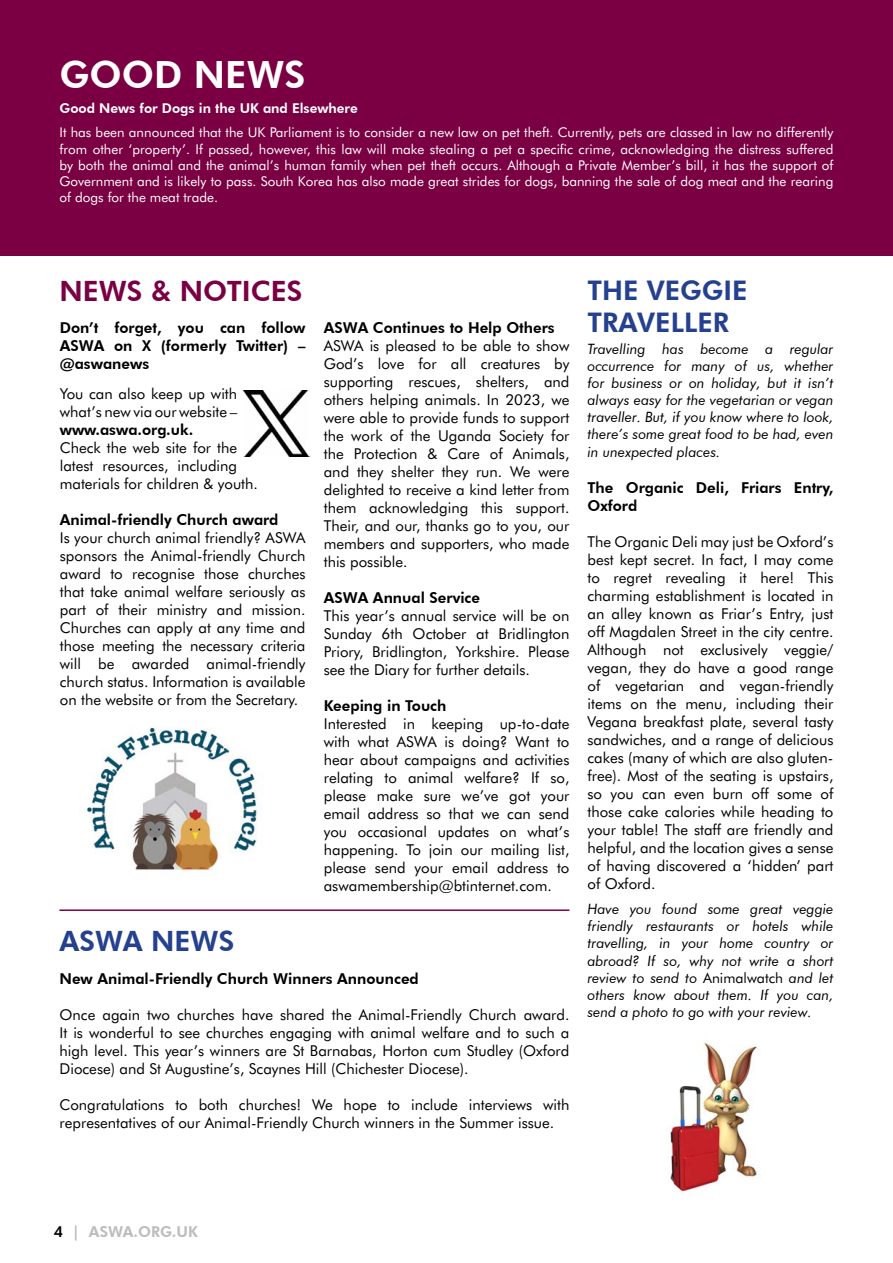
<style>
.page{position:relative;width:893px;height:1263px;background:#fff}
.page>*{position:absolute;margin:0;border:0;box-sizing:border-box;transform-origin:0 0}
.t1{font:800 37.5px "Futura BT";color:#fff}
.t2{font:800 28.05px "Futura BT";color:#7a0043}
.t3{font:800 28.05px "Futura BT";color:#25408f}
.t4{font:800 27px/32.4px "Futura BT";color:#25408f}
.t5{font:15px/18px "Futura BT";color:#000;text-align:justify}
.t6{font:800 15px/18px "Futura BT";color:#000;text-align:justify}
.t7{font:800 15px "Futura BT";color:#babcbe}
.t8{font:italic 14.25px/17.1px "Futura BT";color:#000;text-align:justify}
.t9{font:13.5px/16.2px "Futura BT";color:#fff;text-align:justify}
.t10{font:800 13.5px "Futura BT";color:#fff}
.s1{font-style:normal}
.s2{color:#000}
</style>
<div class="page">
<div style="left:0;top:0;width:893px;height:255px;background:#7a0043"></div>
<img style="left:244px;top:390px;width:66px;height:67px">
<img style="left:79px;top:727px;width:183px;height:148px">
<hr style="left:59px;top:909px;width:510px;height:2px;background:#7a0043">
<img style="left:667px;top:1041px;width:90px;height:152px">
<h1 class="t1" style="left:60px;top:52px;width:247px">GOOD NEWS</h1>
<p class="t10" style="left:60px;top:100px;width:300px">Good News for Dogs in the UK and Elsewhere</p>
<p class="t9" style="left:60px;top:124px;width:775px">It has been announced that the UK Parliament is to consider a new law on pet theft. Currently, pets are classed in law no differently from other ‘property’. If passed, however, this law will make stealing a pet a specific crime, acknowledging the distress suffered by both the animal and the animal’s human family when pet theft occurs. Although a Private Member’s bill, it has the support of Government and is likely to pass. South Korea has also made great strides for dogs, banning the sale of dog meat and the rearing of dogs for the meat trade.</p>
<h2 class="t2" style="left:60px;top:274px;width:245px">NEWS &amp; NOTICES</h2>
<p class="t6" style="left:60px;top:319px;width:247px">Don’t forget, you can follow ASWA on X (formerly Twitter) – @aswanews</p>
<p class="t5" style="left:60px;top:385px;width:179px">You can also keep up with what’s new via our website –</p>
<p class="t6" style="left:60px;top:421px;width:135px">www.aswa.org.uk.</p>
<p class="t5" style="left:60px;top:439px;width:200px;text-align:left">Check the web site for the latest resources, including materials for children &amp; youth.</p>
<p class="t6" style="left:60px;top:511px;width:220px">Animal-friendly Church award</p>
<p class="t5" style="left:60px;top:529px;width:247px">Is your church animal friendly? ASWA sponsors the Animal-friendly Church award to recognise those churches that take animal welfare seriously as part of their ministry and mission.<br>Churches can apply at any time and those meeting the necessary criteria will be awarded animal-friendly church status. Information is available on the website or from the Secretary.</p>
<p class="t6" style="left:324px;top:319px;width:232px">ASWA Continues to Help Others</p>
<p class="t5" style="left:324px;top:337px;width:247px">ASWA is pleased to be able to show God’s love for all creatures by supporting rescues, shelters, and others helping animals. In 2023, we were able to provide funds to support the work of the Uganda Society for the Protection &amp; Care of Animals, and they shelter they run. We were delighted to receive a kind letter from them acknowledging this support.<br>Their, and our, thanks go to you, our members and supporters, who made this possible.</p>
<p class="t6" style="left:324px;top:589px;width:158px">ASWA Annual Service</p>
<p class="t5" style="left:324px;top:607px;width:247px">This year’s annual service will be on Sunday 6th October at Bridlington Priory, Bridlington, Yorkshire. Please see the Diary for further details.</p>
<p class="t6" style="left:324px;top:697px;width:124px">Keeping in Touch</p>
<p class="t5" style="left:324px;top:715px;width:247px">Interested in keeping up-to-date with what ASWA is doing? Want to hear about campaigns and activities relating to animal welfare? If so, please make sure we’ve got your email address so that we can send you occasional updates on what’s happening. To join our mailing list, please send your email address to aswamembership@btinternet.com.</p>
<h2 class="t3" style="left:60px;top:924px;width:176px">ASWA NEWS</h2>
<p class="t6" style="left:60px;top:969px;width:361px">New Animal-Friendly Church Winners Announced</p>
<p class="t5" style="left:60px;top:1005px;width:511px">Once again two churches have shared the Animal-Friendly Church award.<br>It is wonderful to see churches engaging with animal welfare and to such a high level. This year’s winners are St Barnabas, Horton cum Studley (Oxford Diocese) and St Augustine’s, Scaynes Hill (Chichester Diocese).</p>
<p class="t5" style="left:60px;top:1095px;width:511px">Congratulations to both churches! We hope to include interviews with representatives of our Animal-Friendly Church winners in the Summer issue.</p>
<h3 class="t4" style="left:587px;top:273px;width:162px">THE VEGGIE<br>TRAVELLER</h3>
<p class="t8" style="left:587px;top:340px;width:247px">Travelling has become a regular occurrence for many of us, whether for business or on holiday, but it isn’t always easy for the vegetarian or vegan traveller. But, if you know where to look, there’s some great food to be had, even in unexpected places.</p>
<p class="t6" style="left:587px;top:478px;width:247px">The Organic Deli, Friars Entry,<br>Oxford</p>
<p class="t5" style="left:587px;top:532px;width:247px">The Organic Deli may just be Oxford’s best kept secret. In fact, I may come to regret revealing it here! This charming establishment is located in an alley known as Friar’s Entry, just off Magdalen Street in the city centre.<br>Although not exclusively veggie/ vegan, they do have a good range of vegetarian and vegan-friendly items on the menu, including their Vegana breakfast plate, several tasty sandwiches, and a range of delicious cakes (many of which are also gluten&shy;free). Most of the seating is upstairs, so you can even burn off some of those cake calories while heading to your table! The staff are friendly and helpful, and the location gives a sense of having discovered a ‘hidden’ part of Oxford.</p>
<p class="t8" style="left:587px;top:900px;width:247px">Have you found some great veggie friendly restaurants or hotels while travelling, in your home country or abroad? If so, why not write a short review to send to <span class="s1">Animalwatch</span> and let others know about them. If you can, send a photo to go with your review.</p>
<p class="t7" style="left:54px;top:1222px;width:145px"><span class="s2">4</span> | ASWA.ORG.UK</p>
</div>
